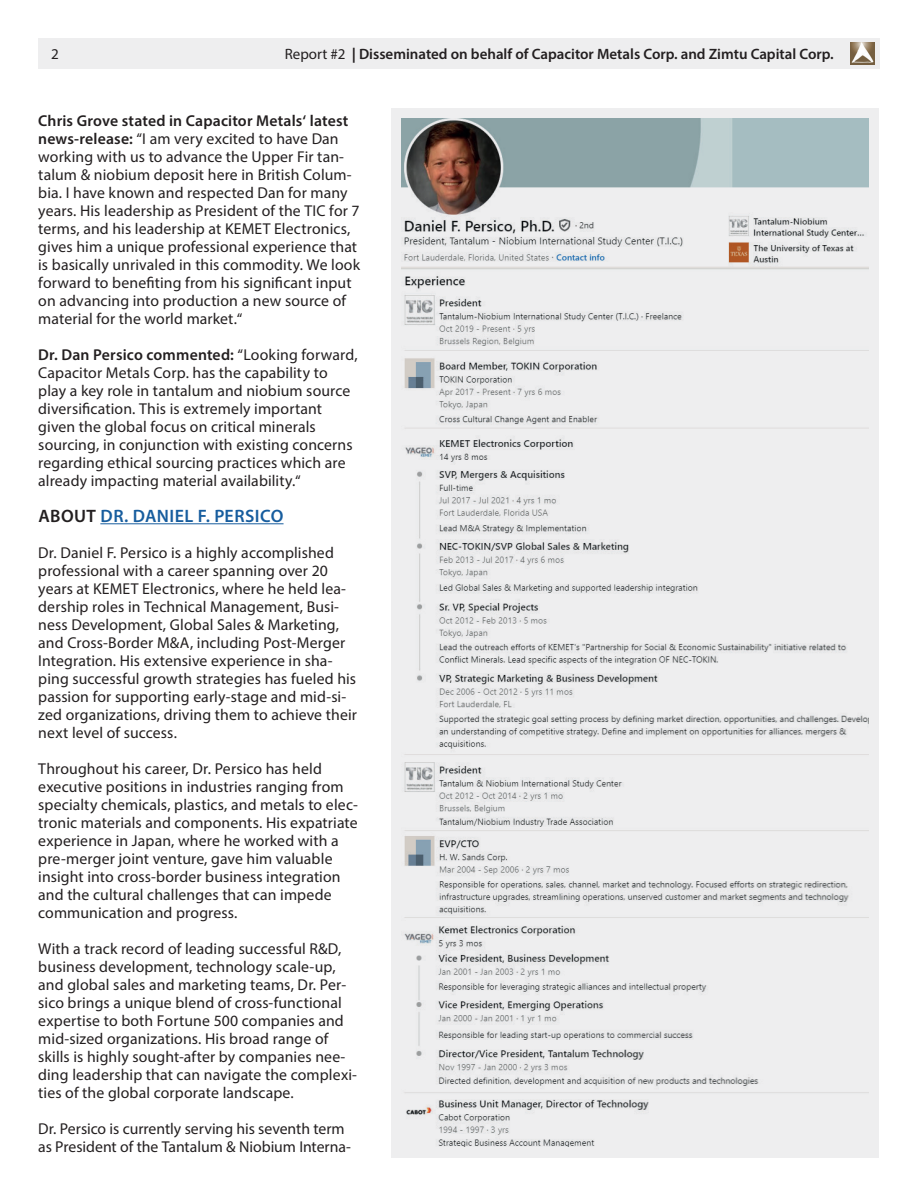
<style>
.page{position:relative;width:918px;height:1188px;background:#fff}
.page>*{position:absolute;margin:0;border:0;box-sizing:border-box;transform-origin:0 0}
.t1{font:600 18px "Myriad Pro";letter-spacing:.025em;color:#175d9e}
.t2{font:15.75px/18px "Myriad Pro";letter-spacing:.005em;color:#231f20}
.t3{font:600 15px "Myriad Pro";color:#231f20}
.t4{font:15px "Myriad Pro";color:#231f20}
.s1{font-weight:400}
.s2{font-weight:700}
.s3{font-weight:600}
.s4{color:#231f20}
</style>
<div class="page">
<div style="left:38px;top:38px;width:842px;height:31px;background:#eeeeef"></div>
<img style="left:851px;top:43px;width:23px;height:21px">
<hr style="left:100px;top:523px;width:184px;height:1px;background:#175d9e">
<div style="left:391px;top:108px;width:488px;height:1049px;background:#eeeeef"></div>
<img style="left:401px;top:118px;width:468px;height:1028px">
<p class="t4" style="left:51px;top:45px;width:9px">2</p>
<p class="t3" style="left:285px;top:45px;width:550px"><span class="s1">Report #2</span> <span class="s2">|</span> Disseminated on behalf of Capacitor Metals Corp. and Zimtu Capital Corp.</p>
<p class="t2" style="left:38px;top:111px;width:323px"><span class="s3">Chris Grove stated in Capacitor Metals‘ latest news-release:</span> “I am very excited to have Dan working with us to advance the Upper Fir tan&shy;talum &amp; niobium deposit here in British Colum&shy;bia. I have known and respected Dan for many years. His leadership as President of the TIC for 7 terms, and his leadership at KEMET Electronics, gives him a unique professional experience that is basically unrivaled in this commodity. We look forward to benefiting from his significant input on advancing into production a new source of material for the world market.“</p>
<p class="t2" style="left:38px;top:346px;width:321px"><span class="s3">Dr. Dan Persico commented:</span> “Looking forward, Capacitor Metals Corp. has the capability to play a key role in tantalum and niobium source diversification. This is extremely important given the global focus on critical minerals sourcing, in conjunction with existing concerns regarding ethical sourcing practices which are already impacting material availability.“</p>
<p class="t1" style="left:38px;top:505px;width:246px"><span class="s4">ABOUT</span> DR. DANIEL F. PERSICO</p>
<p class="t2" style="left:38px;top:543px;width:320px">Dr. Daniel F. Persico is a highly accomplished professional with a career spanning over 20 years at KEMET Electronics, where he held lea&shy;dership roles in Technical Management, Busi&shy;ness Development, Global Sales &amp; Marketing, and Cross-Border M&amp;A, including Post-Merger Integration. His extensive experience in sha&shy;ping successful growth strategies has fueled his passion for supporting early-stage and mid-si&shy;zed organizations, driving them to achieve their next level of success.</p>
<p class="t2" style="left:38px;top:759px;width:321px">Throughout his career, Dr. Persico has held executive positions in industries ranging from specialty chemicals, plastics, and metals to elec&shy;tronic materials and components. His expatriate experience in Japan, where he worked with a pre-merger joint venture, gave him valuable insight into cross-border business integration and the cultural challenges that can impede communication and progress.</p>
<p class="t2" style="left:38px;top:940px;width:320px">With a track record of leading successful R&amp;D, business development, technology scale-up, and global sales and marketing teams, Dr. Per&shy;sico brings a unique blend of cross-functional expertise to both Fortune 500 companies and mid-sized organizations. His broad range of skills is highly sought-after by companies nee&shy;ding leadership that can navigate the complexi&shy;ties of the global corporate landscape.</p>
<p class="t2" style="left:38px;top:1120px;width:314px">Dr. Persico is currently serving his seventh term as President of the Tantalum &amp; Niobium Interna-</p>
</div>
